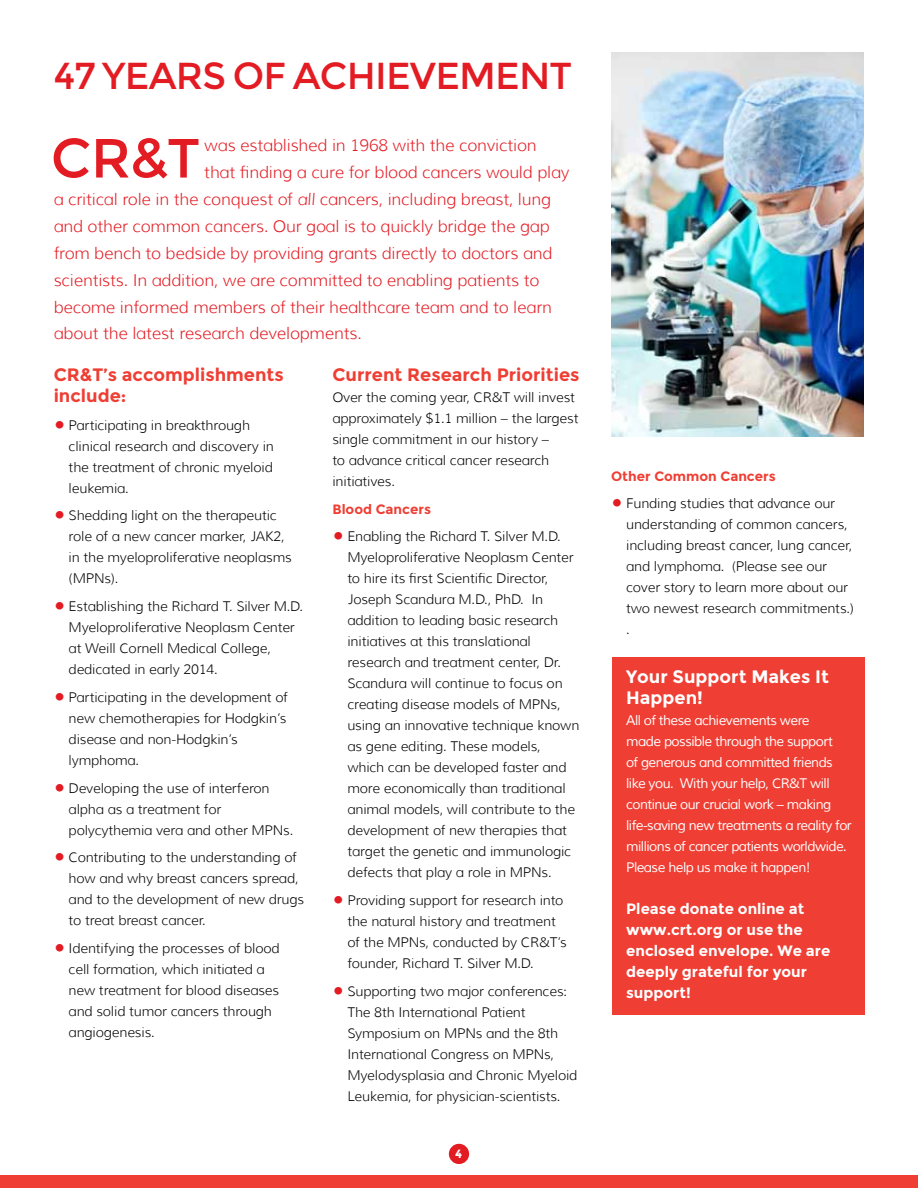
<style>
.page{position:relative;width:918px;height:1188px;background:#fff}
.page>*{position:absolute;margin:0;border:0;box-sizing:border-box;transform-origin:0 0}
.t1{font:55.2px "Montserrat";color:#e31b23}
.t2{font:37.5px "Montserrat";letter-spacing:-.02em;color:#e31b23}
.t3{font:700 18px/21px "Montserrat";color:#ef3e33}
.t4{font:700 18px/21px "Montserrat";color:#fff}
.t5{font:300 16.5px "Muli";letter-spacing:-.01em;color:#e31b23}
.t6{font:700 15px/21px "Montserrat";color:#fff}
.t7{font:300 13.5px/21px "Muli";letter-spacing:-.01em;color:#000}
.t8{font:13.5px/21px "Muli";letter-spacing:-.04em;color:#fff}
.t9{font:700 13.5px "Montserrat";color:#ef3e33}
.t10{font:700 12px "Montserrat";color:#fff}
.s1{font-style:italic}
.s2{font-size:24px;color:#e31b23}
</style>
<div class="page">
<div style="left:0;top:1175px;width:918px;height:13px;background:#ef3e33"></div>
<img style="left:612px;top:53px;width:252px;height:384px">
<div style="left:612px;top:657px;width:252px;height:358px;background:#ef3e33"></div>
<div style="left:449px;top:1144px;width:20px;height:20px;background:#e31b23;border-radius:50%"></div>
<h2 class="t2" style="left:54px;top:54px;width:520px">47 YEARS OF ACH IEVEMENT</h2>
<h1 class="t1" style="left:51px;top:126px;width:151px">CR&amp;T</h1>
<p class="t5" style="left:204px;top:135px;width:334px">was established in 1968 with the conviction</p>
<p class="t5" style="left:204px;top:162px;width:367px">that finding a cure for blood cancers would play</p>
<p class="t5" style="left:54px;top:189px;width:499px">a critical role in the conquest of <span class="s1">all</span> cancers, including breast, lung</p>
<p class="t5" style="left:54px;top:216px;width:498px">and other common cancers. Our goal is to quickly bridge the gap</p>
<p class="t5" style="left:54px;top:243px;width:500px">from bench to bedside by providing grants directly to doctors and</p>
<p class="t5" style="left:54px;top:270px;width:487px">scientists. In addition, we are committed to enabling patients to</p>
<p class="t5" style="left:54px;top:297px;width:500px">become informed members of their healthcare team and to learn</p>
<p class="t5" style="left:54px;top:324px;width:310px">about the latest research developments.</p>
<h3 class="t3" style="left:54px;top:364px;width:232px">CR&amp;T’s accomplishments include:</h3>
<p class="t7" style="left:69px;top:414px;width:207px;text-indent:-15px"><span class="s2">•</span> Participating in breakthrough clinical research and discovery in the treatment of chronic myeloid leukemia.</p>
<p class="t7" style="left:69px;top:505px;width:225px;text-indent:-15px"><span class="s2">•</span> Shedding light on the therapeutic role of a new cancer marker, JAK2, in the myeloproliferative neoplasms (MPNs).</p>
<p class="t7" style="left:69px;top:596px;width:236px;text-indent:-15px"><span class="s2">•</span> Establishing the Richard T. Silver M.D.<br>Myeloproliferative Neoplasm Center at Weill Cornell Medical College, dedicated in early 2014.</p>
<p class="t7" style="left:69px;top:687px;width:221px;text-indent:-15px"><span class="s2">•</span> Participating in the development of new chemotherapies for Hodgkin’s disease and non-Hodgkin’s lymphoma.</p>
<p class="t7" style="left:69px;top:777px;width:226px;text-indent:-15px"><span class="s2">•</span> Developing the use of interferon alpha as a treatment for polycythemia vera and other MPNs.</p>
<p class="t7" style="left:69px;top:847px;width:237px;text-indent:-15px"><span class="s2">•</span> Contributing to the understanding of how and why breast cancers spread, and to the development of new drugs to treat breast cancer.</p>
<p class="t7" style="left:69px;top:938px;width:213px;text-indent:-15px"><span class="s2">•</span> Identifying the processes of blood cell formation, which initiated a new treatment for blood diseases and solid tumor cancers through angiogenesis.</p>
<h3 class="t3" style="left:332px;top:364px;width:249px">Current Research Priorities</h3>
<p class="t7" style="left:332px;top:387px;width:248px">Over the coming year, CR&amp;T will invest approximately $1.1 million – the largest single commitment in our history –<br>to advance critical cancer research initiatives.</p>
<p class="t9" style="left:332px;top:501px;width:100px">Blood Cancers</p>
<p class="t7" style="left:347px;top:526px;width:233px;text-indent:-15px"><span class="s2">•</span> Enabling the Richard T. Silver M.D.<br>Myeloproliferative Neoplasm Center to hire its first Scientific Director, Joseph Scandura M.D., PhD. In addition to leading basic research initiatives at this translational research and treatment center, Dr.<br>Scandura will continue to focus on creating disease models of MPNs, using an innovative technique known as gene editing. These models, which can be developed faster and more economically than traditional animal models, will contribute to the development of new therapies that target the genetic and immunologic defects that play a role in MPNs.</p>
<p class="t7" style="left:347px;top:890px;width:221px;text-indent:-15px"><span class="s2">•</span> Providing support for research into the natural history and treatment of the MPNs, conducted by CR&amp;T’s founder, Richard T. Silver M.D.</p>
<p class="t7" style="left:347px;top:981px;width:232px;text-indent:-15px"><span class="s2">•</span> Supporting two major conferences:<br>The 8th International Patient Symposium on MPNs and the 8th International Congress on MPNs, Myelodysplasia and Chronic Myeloid Leukemia, for physician-scientists.</p>
<p class="t10" style="left:455px;top:1147px;width:9px">4</p>
<p class="t9" style="left:611px;top:468px;width:166px">Other Common Cancers</p>
<p class="t7" style="left:626px;top:493px;width:229px;text-indent:-15px"><span class="s2">•</span> Funding studies that advance our understanding of common cancers, including breast cancer, lung cancer, and lymphoma. (Please see our cover story to learn more about our two newest research commitments.) .</p>
<h3 class="t4" style="left:626px;top:666px;width:204px">Your Support Makes It<br>Happen!</h3>
<p class="t8" style="left:626px;top:710px;width:227px">All of these achievements were<br>made possible through the support<br>of generous and committed friends like you. With your help, CR&amp;T will continue our crucial work – making life-saving new treatments a reality for millions of cancer patients worldwide.<br>Please help us make it happen!</p>
<p class="t6" style="left:626px;top:898px;width:206px">Please donate online at www.crt.org or use the enclosed envelope. We are deeply grateful for your support!</p>
</div>
